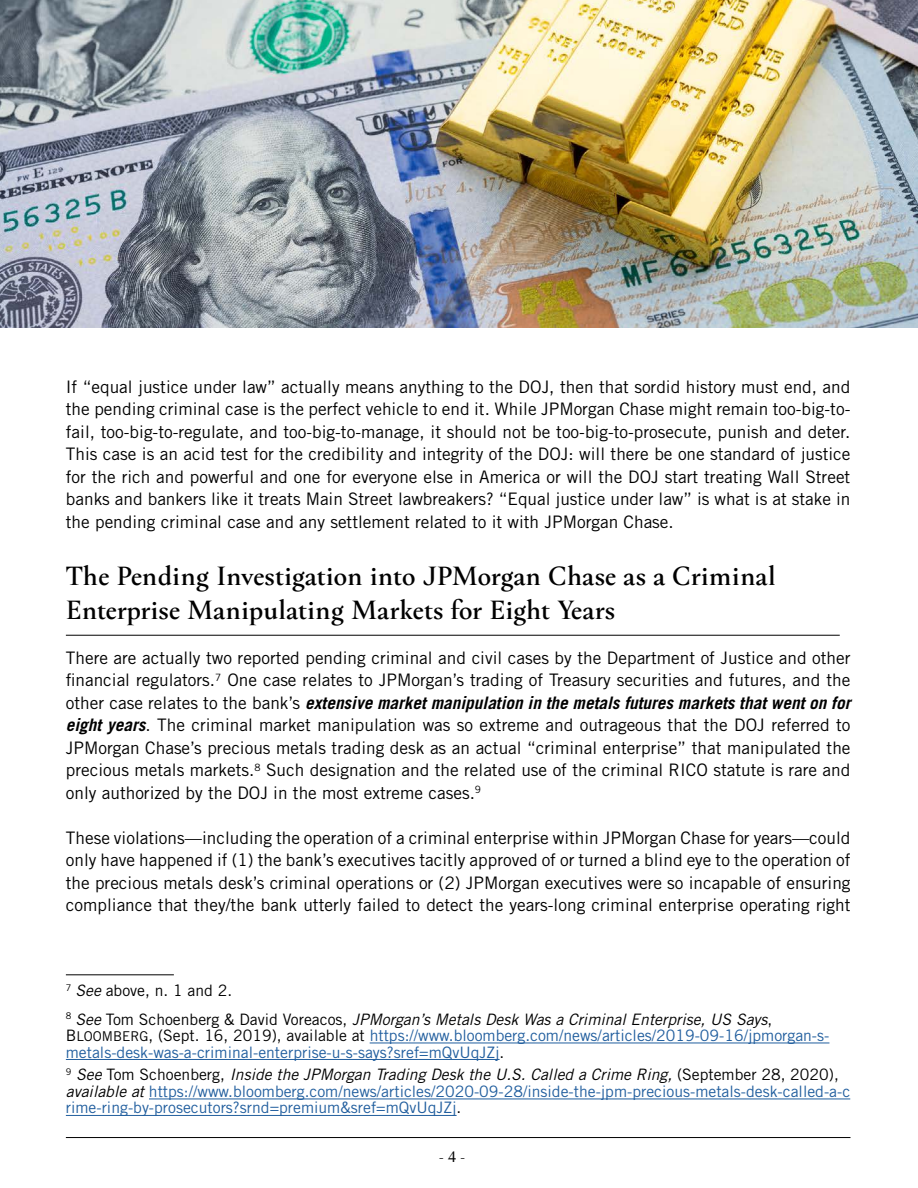
<style>
.page{position:relative;width:918px;height:1188px;background:#fff}
.page>*{position:absolute;margin:0;border:0;box-sizing:border-box;transform-origin:0 0}
.t1{font:600 28.5px/34.2px "W Hermann";letter-spacing:-.01em;color:#000}
.t2{font:17.25px/22.5px "Trade Gothic LT Std";color:#000;text-align:justify}
.t3{font:16.5px "W Hermann";color:#000}
.t4{font:15.75px/16.5px "Trade Gothic LT Std";color:#215e9e}
.t5{font:italic 15.75px/28px "Trade Gothic LT Std";color:#000}
.s1{font-weight:700;font-style:italic}
.s2{font-style:normal}
.s3{color:#000}
.s4{font-size:13.5px;color:#000}
.s5{font-style:italic;color:#000}
</style>
<div class="page">
<hr style="left:66px;top:975px;width:108px;height:1px;background:#000">
<hr style="left:370px;top:1043px;width:459px;height:1px;background:#215e9e">
<hr style="left:66px;top:1059px;width:434px;height:1px;background:#215e9e">
<hr style="left:149px;top:1099px;width:701px;height:1px;background:#215e9e">
<hr style="left:66px;top:1115px;width:391px;height:1px;background:#215e9e">
<hr style="left:66px;top:1137px;width:785px;height:1px;background:#000">
<img style="left:0;top:0;width:918px;height:327px">
<hr style="left:66px;top:635px;width:774px;height:1px;background:#000">
<p class="t2" style="left:66px;top:375px;width:786px">If “equal justice under law” actually means anything to the DOJ, then that sordid history must end, and the pending criminal case is the perfect vehicle to end it. While JPMorgan Chase might remain too-big-to&shy;fail, too-big-to-regulate, and too-big-to-manage, it should not be too-big-to-prosecute, punish and deter.<br>This case is an acid test for the credibility and integrity of the DOJ: will there be one standard of justice for the rich and powerful and one for everyone else in America or will the DOJ start treating Wall Street banks and bankers like it treats Main Street lawbreakers? “Equal justice under law” is what is at stake in the pending criminal case and any settlement related to it with JPMorgan Chase.</p>
<h1 class="t1" style="left:66px;top:556px;width:712px">The Pending Investigation into JPMorgan Chase as a Criminal<br>Enterprise Manipulating Markets for Eight Years</h1>
<p class="t2" style="left:66px;top:646px;width:786px">There are actually two reported pending criminal and civil cases by the Department of Justice and other financial regulators.<sup>7</sup> One case relates to JPMorgan’s trading of Treasury securities and futures, and the other case relates to the bank’s <span class="s1">extensive market manipulation in the metals futures markets that went on for eight years</span>. The criminal market manipulation was so extreme and outrageous that the DOJ referred to JPMorgan Chase’s precious metals trading desk as an actual “criminal enterprise” that manipulated the precious metals markets.<sup>8</sup> Such designation and the related use of the criminal RICO statute is rare and only authorized by the DOJ in the most extreme cases.<sup>9</sup></p>
<p class="t2" style="left:66px;top:826px;width:786px">These violations—including the operation of a criminal enterprise within JPMorgan Chase for years—could only have happened if (1) the bank’s executives tacitly approved of or turned a blind eye to the operation of the precious metals desk’s criminal operations or (2) JPMorgan executives were so incapable of ensuring compliance that they/the bank utterly failed to detect the years-long criminal enterprise operating right</p>
<p class="t5" style="left:66px;top:977px;width:708px"><sup>7</sup> See <span class="s2">above, n. 1 and 2.<br></span><sup>8</sup> See <span class="s2">Tom Schoenberg &amp; David Voreacos,</span> JPMorgan’s Metals Desk Was a Criminal Enterprise, US Says<span class="s2">,</span></p>
<p class="t4" style="left:66px;top:1027px;width:765px"><span class="s3">B</span><span class="s4">LOOMBERG</span><span class="s3">, (Sept. 16, 2019), available at</span> https://www.bloomberg.com/news/articles/2019-09-16/jpmorgan-s&shy;metals-desk-was-a-criminal-enterprise-u-s-says?sref=mQvUqJZj<span class="s3">.</span></p>
<p class="t4" style="left:66px;top:1066px;width:786px"><sup>9</sup> <span class="s5">See</span> <span class="s3">Tom Schoenberg,</span> <span class="s5">Inside the JPMorgan Trading Desk the U.S. Called a Crime Ring,</span> <span class="s3">(September 28, 2020), </span><span class="s5">available at</span> https://www.bloomberg.com/news/articles/2020-09-28/inside-the-jpm-precious-metals-desk-called-a-c rime-ring-by-prosecutors?srnd=premium&amp;sref=mQvUqJZj<span class="s3">.</span></p>
<p class="t3" style="left:439px;top:1145px;width:28px">- 4 -</p>
</div>
